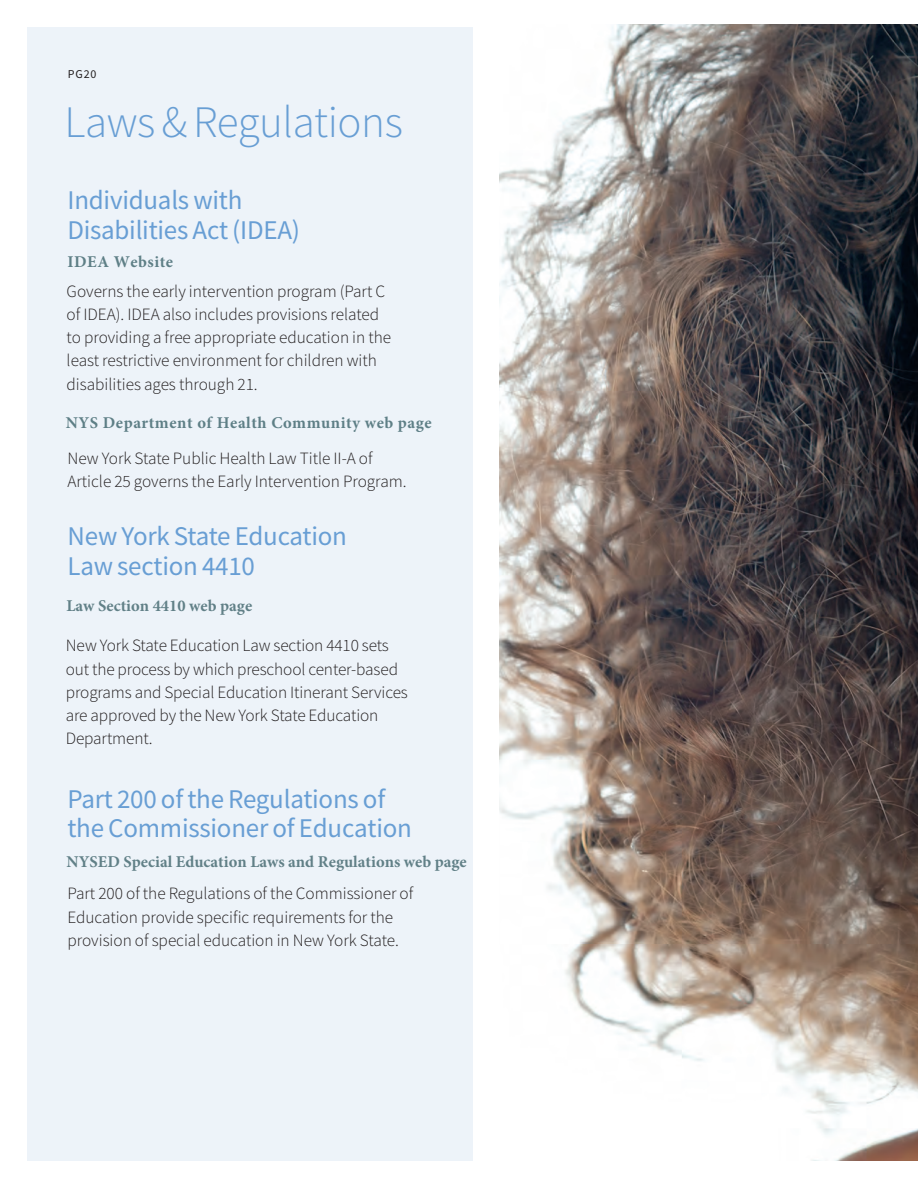
<style>
.page{position:relative;width:918px;height:1188px;background:#fff}
.page>*{position:absolute;margin:0;border:0;box-sizing:border-box;transform-origin:0 0}
.t1{font:300 45px "Source Sans Pro";letter-spacing:-.01em;color:#689ed4}
.t2{font:27px/30.2px "Source Sans Pro";letter-spacing:-.01em;color:#689ed4}
.t3{font:300 17.25px/23.2px "Source Sans Pro";color:#231f20}
.t4{font:700 16.5px "Minion Pro";color:#618087}
.t5{font:700 16.5px "Minion Pro";letter-spacing:.035em;color:#5e7f86}
.t6{font:12px "Source Sans Pro";color:#231f20}
</style>
<div class="page">
<div style="left:27px;top:27px;width:445px;height:1134px;background:#edf3f9"></div>
<img style="left:500px;top:24px;width:418px;height:1137px">
<p class="t6" style="left:68px;top:66px;width:30px">PG20</p>
<h1 class="t1" style="left:64px;top:95px;width:340px">Laws &amp; Regulations</h1>
<p class="t2" style="left:67px;top:185px;width:234px">Individuals with<br>Disabilities Act (IDEA)</p>
<p class="t5" style="left:67px;top:250px;width:107px">IDEA Website</p>
<p class="t3" style="left:67px;top:279px;width:326px">Governs the early intervention program (Part C of IDEA). IDEA also includes provisions related to providing a free appropriate education in the least restrictive environment for children with disabilities ages through 21.</p>
<p class="t5" style="left:66px;top:411px;width:367px">NYS Department of Health Community web page</p>
<p class="t3" style="left:68px;top:446px;width:341px">New York State Public Health Law Title II-A of<br>Article 25 governs the Early Intervention Program.</p>
<p class="t2" style="left:68px;top:521px;width:281px">New York State Education<br>Law section 4410</p>
<p class="t4" style="left:67px;top:594px;width:187px">Law Section 4410 web page</p>
<p class="t3" style="left:66px;top:634px;width:344px">New York State Education Law section 4410 sets out the process by which preschool center-based programs and Special Education Itinerant Services are approved by the New York State Education Department.</p>
<p class="t2" style="left:68px;top:784px;width:319px">Part 200 of the Regulations of</p>
<p class="t2" style="left:67px;top:813px;width:346px">the Commissioner of Education</p>
<p class="t4" style="left:67px;top:850px;width:402px">NYSED Special Education Laws and Regulations web page</p>
<p class="t3" style="left:68px;top:882px;width:347px">Part 200 of the Regulations of the Commissioner of<br>Education provide specific requirements for the provision of special education in New York State.</p>
</div>
